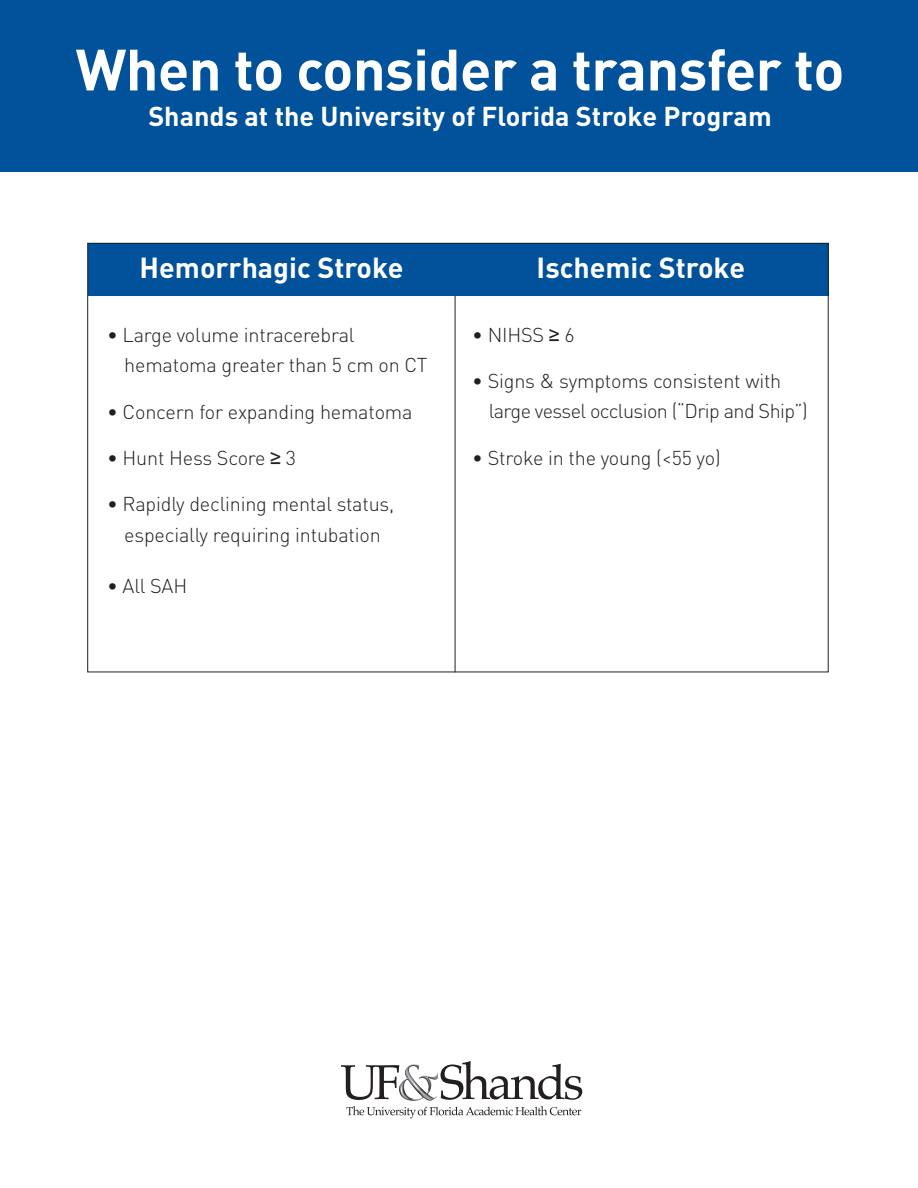
<style>
.page{position:relative;width:918px;height:1188px;background:#fff}
.page>*{position:absolute;margin:0;border:0;box-sizing:border-box;transform-origin:0 0}
.t1{font:700 57.3px "DINOT";letter-spacing:-.01em;color:#fff}
.t2{font:700 28.65px "DINOT";color:#fff}
.t3{font:700 27px "DINOT";color:#fff}
.t4{font:300 19.8px/30.5px "DINOT";letter-spacing:-.01em;color:#231f20}
.t5{font:300 19.8px/30.5px "DINOT";letter-spacing:-.03em;color:#231f20}
.s1{font-family:"Arial";font-weight:400}
</style>
<div class="page">
<div style="left:88px;top:243px;width:368px;height:53px;background:#01529a"></div>
<div style="left:455px;top:243px;width:374px;height:53px;background:#01529a"></div>
<hr style="left:455px;top:296px;width:1px;height:376px;background:#231f20">
<div style="left:1px;top:0;width:917px;height:171px;background:#01529a"></div>
<img style="left:399px;top:1064px;width:39px;height:37px">
<svg style="left:441px;top:1061px;width:141px;height:39px"></svg>
<svg style="left:341px;top:1065px;width:58px;height:35px"></svg>
<svg style="left:346px;top:1106px;width:235px;height:12px"></svg>
<h1 class="t1" style="left:76px;top:31px;width:770px">When to consider a transfer to</h1>
<h3 class="t3" style="left:148px;top:98px;width:625px">Shands at the University of Florida Stroke Program</h3>
<h2 class="t2" style="left:140px;top:248px;width:266px">Hemorrhagic Stroke</h2>
<h2 class="t2" style="left:537px;top:248px;width:210px">Ischemic Stroke</h2>
<p class="t4" style="left:124px;top:319px;width:305px;text-indent:-17px">• Large volume intracerebral hematoma greater than 5 cm on CT</p>
<p class="t4" style="left:107px;top:395px;width:307px">• Concern for expanding hematoma</p>
<p class="t4" style="left:107px;top:442px;width:190px">• Hunt Hess Score <span class="s1">≥</span> 3</p>
<p class="t4" style="left:107px;top:488px;width:289px;text-align:center">• Rapidly declining mental status, especially requiring intubation</p>
<p class="t4" style="left:107px;top:570px;width:82px">• All SAH</p>
<p class="t4" style="left:472px;top:319px;width:104px">• NIHSS <span class="s1">≥</span> 6</p>
<p class="t5" style="left:489px;top:365px;width:321px;text-indent:-16px">• Signs &amp; symptoms consistent with large vessel occlusion (“Drip and Ship”)</p>
<p class="t4" style="left:472px;top:442px;width:250px">• Stroke in the young (&lt;55 yo)</p>
</div>
